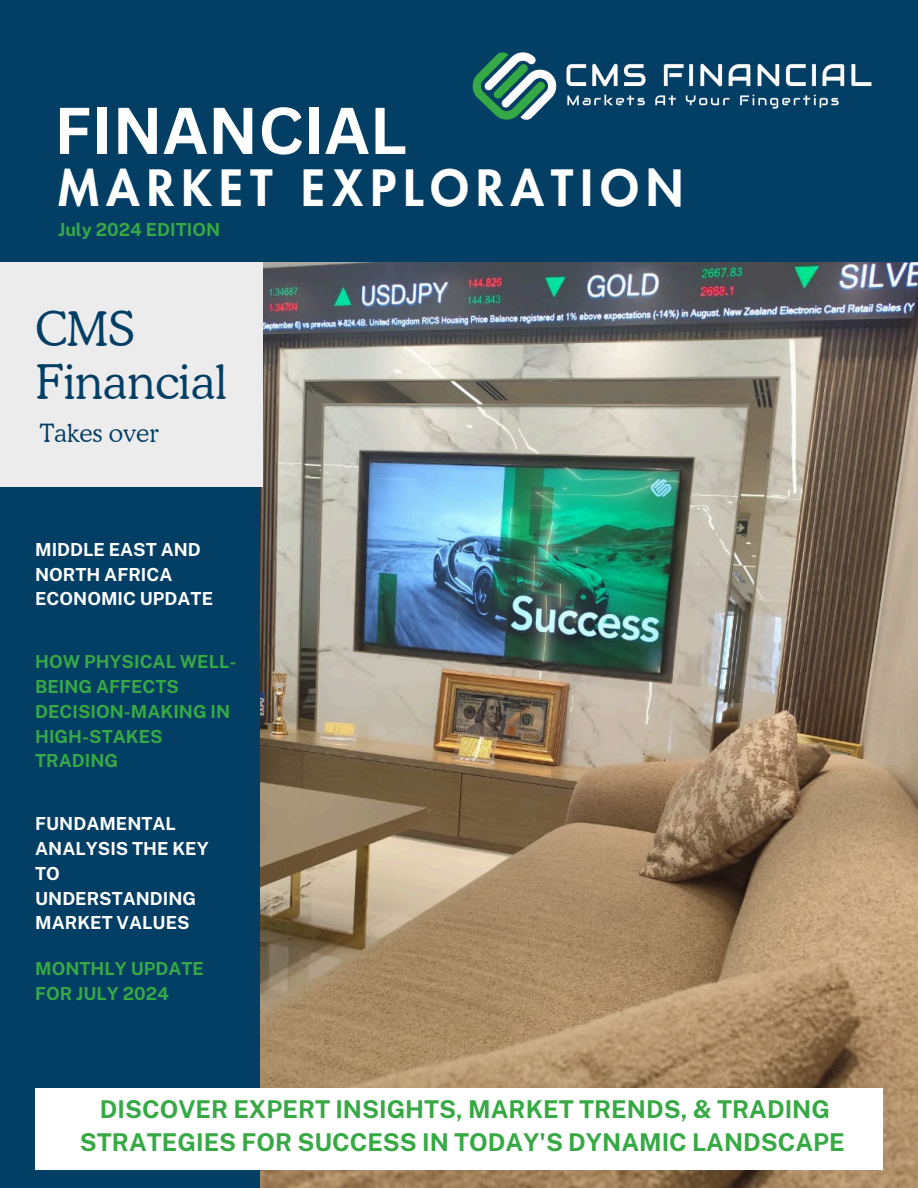
<style>
.page{position:relative;width:918px;height:1188px;background:#033e64}
.page>*{position:absolute;margin:0;border:0;box-sizing:border-box;transform-origin:0 0}
.t1{font:700 64.5px "Canva Sans";color:#fff}
.t2{font:800 48.9px "Futura LT Pro";letter-spacing:.15em;color:#fff}
.t3{font:300 47.4px/52.8px "Cooper BT";color:#033e64}
.t4{font:300 24.9px "Cooper BT";color:#033e64}
.t5{font:700 24.6px/33.2px "Public Sans";color:#36a944;text-align:center}
.t6{font:700 18px/24.8px "Public Sans";color:#36a944}
.t7{font:700 18px/24.8px "Public Sans";color:#fff}
</style>
<div class="page">
<img style="left:261px;top:263px;width:657px;height:925px">
<div style="left:0;top:263px;width:263px;height:224px;background:#edeced"></div>
<div style="left:35px;top:1088px;width:848px;height:81px;background:#fff"></div>
<img style="left:472px;top:52px;width:400px;height:68px">
<h1 class="t1" style="left:54px;top:85px;width:354px">FINANCIAL</h1>
<h3 class="t2" style="left:58px;top:166px;width:626px">MARKET EXPLORATION</h3>
<h2 class="t6" style="left:58px;top:217px;width:164px">July 2024 EDITION</h2>
<p class="t3" style="left:35px;top:303px;width:193px">CMS<br>Financial</p>
<h6 class="t4" style="left:40px;top:418px;width:120px">Takes over</h6>
<h6 class="t7" style="left:35px;top:537px;width:179px">MIDDLE EAST AND<br>NORTH AFRICA<br>ECONOMIC UPDATE</h6>
<h6 class="t6" style="left:35px;top:650px;width:203px">HOW PHYSICAL WELL-<br>BEING AFFECTS<br>DECISION-MAKING IN<br>HIGH-STAKES<br>TRADING</h6>
<h6 class="t7" style="left:35px;top:811px;width:175px">FUNDAMENTAL<br>ANALYSIS THE KEY<br>TO<br>UNDERSTANDING<br>MARKET VALUES</h6>
<h4 class="t6" style="left:35px;top:956px;width:170px">MONTHLY UPDATE<br>FOR JULY 2024</h4>
<h5 class="t5" style="left:80px;top:1093px;width:767px">DISCOVER EXPERT INSIGHTS, MARKET TRENDS, &amp; TRADING<br>STRATEGIES FOR SUCCESS IN TODAY'S DYNAMIC LANDSCAPE</h5>
</div>
